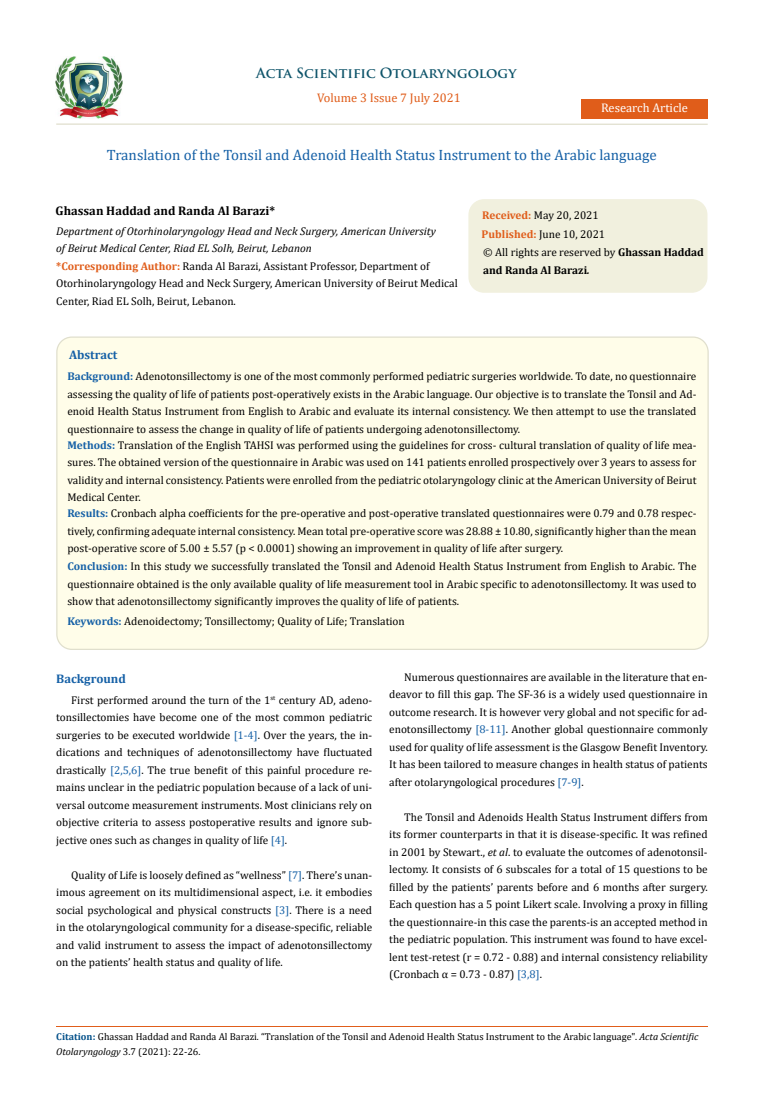
<style>
.page{position:relative;width:764px;height:1110px;background:#fff}
.page>*{position:absolute;margin:0;border:0;box-sizing:border-box;transform-origin:0 0}
.t1{font:15px "Cambria";color:#1560a6}
.t2{font:700 13.75px "Trajan Pro";color:#0e546a}
.t3{font:700 12.5px "Cambria";color:#000}
.t4{font:12.5px "Cambria";color:#e05d1a}
.t5{font:700 12.5px "Cambria";color:#1560a6}
.t6{font:12.5px "Cambria";color:#fff}
.t7{font:11.25px/17.5px "Cambria";color:#000;text-align:justify}
.t8{font:700 11.25px/17.5px "Cambria";color:#000}
.t9{font:10px/15px "Cambria";color:#000}
.s1{font-style:italic}
.s2{font-weight:700;color:#e05d1a}
.s3{font-weight:400}
.s4{font-weight:700;color:#1560a6}
.s5{color:#1560a6}
.s6{font-weight:700;color:#035089}
</style>
<div class="page">
<img style="left:56px;top:57px;width:66px;height:61px">
<div style="left:581px;top:99px;width:126px;height:20px;background:#e05d1a"></div>
<div style="left:469px;top:200px;width:238px;height:92px;background:#f1f0de;border-radius:15px"></div>
<div style="left:468px;top:199px;width:239px;height:94px;border:1px solid #f1f0de;border-radius:15px"></div>
<div style="left:57px;top:337px;width:651px;height:312px;background:#fffde9;border-radius:15px"></div>
<hr style="left:56px;top:1026px;width:651px;height:1px;background:#e05d1a">
<hr style="left:56px;top:123px;width:651px;height:2px;background:#e0dfcd">
<p class="t2" style="left:256px;top:64px;width:262px">Acta Scientific Otolaryngology</p>
<p class="t4" style="left:317px;top:91px;width:145px">Volume 3 Issue 7 July 2021</p>
<p class="t6" style="left:601px;top:100px;width:89px">Research Article</p>
<h1 class="t1" style="left:107px;top:146px;width:551px">Translation of the Tonsil and Adenoid Health Status Instrument to the Arabic language</h1>
<p class="t3" style="left:56px;top:202px;width:221px">Ghassan Haddad and Randa Al Barazi*</p>
<p class="t7" style="left:56px;top:222px;width:403px;text-align:left"><span class="s1">Department of Otorhinolaryngology Head and Neck Surgery, American University<br>of Beirut Medical Center, Riad EL Solh, Beirut, Lebanon<br></span><span class="s2">*Corresponding Author:</span> Randa Al Barazi, Assistant Professor, Department of Otorhinolaryngology Head and Neck Surgery, American University of Beirut Medical Center, Riad EL Solh, Beirut, Lebanon.</p>
<p class="t5" style="left:69px;top:346px;width:50px">Abstract</p>
<p class="t7" style="left:481px;top:206px;width:125px;line-height:19.1px"><span class="s2">Received:</span> May 20, 2021<br><span class="s2">Published:</span> June 10, 2021</p>
<p class="t8" style="left:483px;top:243px;width:222px"><span class="s3">© All rights are reserved by</span> Ghassan Haddad and Randa Al Barazi<span class="s1">.</span></p>
<p class="t7" style="left:67px;top:367px;width:630px"><span class="s4">Background:</span> Adenotonsillectomy is one of the most commonly performed pediatric surgeries worldwide. To date, no questionnaire assessing the quality of life of patients post-operatively exists in the Arabic language. Our objective is to translate the Tonsil and Ad&shy;enoid Health Status Instrument from English to Arabic and evaluate its internal consistency. We then attempt to use the translated questionnaire to assess the change in quality of life of patients undergoing adenotonsillectomy.</p>
<p class="t7" style="left:67px;top:436px;width:630px"><span class="s4">Methods:</span> Translation of the English TAHSI was performed using the guidelines for cross- cultural translation of quality of life mea&shy;sures. The obtained version of the questionnaire in Arabic was used on 141 patients enrolled prospectively over 3 years to assess for validity and internal consistency. Patients were enrolled from the pediatric otolaryngology clinic at the American University of Beirut Medical Center.</p>
<p class="t7" style="left:67px;top:505px;width:631px;text-align:left"><span class="s4">Results:</span> Cronbach alpha coefficients for the pre-operative and post-operative translated questionnaires were 0.79 and 0.78 respec&shy;tively, confirming adequate internal consistency. Mean total pre-operative score was 28.88 ± 10.80, significantly higher than the mean post-operative score of 5.00 ± 5.57 (p &lt; 0.0001) showing an improvement in quality of life after surgery.<br><span class="s4">Conclusion:</span> In this study we successfully translated the Tonsil and Adenoid Health Status Instrument from English to Arabic. The questionnaire obtained is the only available quality of life measurement tool in Arabic specific to adenotonsillectomy. It was used to show that adenotonsillectomy significantly improves the quality of life of patients.</p>
<p class="t7" style="left:67px;top:612px;width:339px"><span class="s4">Keywords:</span> Adenoidectomy; Tonsillectomy; Quality of Life; Translation</p>
<p class="t5" style="left:56px;top:670px;width:71px">Background</p>
<p class="t7" style="left:56px;top:691px;width:317px;text-indent:15px">First performed around the turn of the 1<sup>st</sup> century AD, adeno&shy;tonsillectomies have become one of the most common pediatric surgeries to be executed worldwide <span class="s5">[1-4]</span>. Over the years, the in&shy;dications and techniques of adenotonsillectomy have fluctuated drastically <span class="s5">[2,5,6]</span>. The true benefit of this painful procedure re&shy;mains unclear in the pediatric population because of a lack of uni&shy;versal outcome measurement instruments. Most clinicians rely on objective criteria to assess postoperative results and ignore sub&shy;jective ones such as changes in quality of life <span class="s5">[4]</span>.</p>
<p class="t7" style="left:56px;top:866px;width:317px;text-indent:15px">Quality of Life is loosely defined as “wellness” <span class="s5">[7]</span>. There’s unan&shy;imous agreement on its multidimensional aspect, i.e. it embodies social psychological and physical constructs <span class="s5">[3]</span>. There is a need in the otolaryngological community for a disease-specific, reliable and valid instrument to assess the impact of adenotonsillectomy on the patients’ health status and quality of life.</p>
<p class="t7" style="left:389px;top:668px;width:320px;text-indent:15px">Numerous questionnaires are available in the literature that en&shy;deavor to fill this gap. The SF-36 is a widely used questionnaire in outcome research. It is however very global and not specific for ad&shy;enotonsillectomy <span class="s5">[8-11]</span>. Another global questionnaire commonly used for quality of life assessment is the Glasgow Benefit Inventory.<br>It has been tailored to measure changes in health status of patients after otolaryngological procedures <span class="s5">[7-9]</span>.</p>
<p class="t7" style="left:389px;top:808px;width:320px;text-indent:15px">The Tonsil and Adenoids Health Status Instrument differs from its former counterparts in that it is disease-specific. It was refined in 2001 by Stewart., <span class="s1">et al</span>. to evaluate the outcomes of adenotonsil&shy;lectomy. It consists of 6 subscales for a total of 15 questions to be filled by the patients’ parents before and 6 months after surgery.<br>Each question has a 5 point Likert scale. Involving a proxy in filling the questionnaire-in this case the parents-is an accepted method in the pediatric population. This instrument was found to have excel&shy;lent test-retest (r = 0.72 - 0.88) and internal consistency reliability (Cronbach α = 0.73 - 0.87) <span class="s5">[3,8]</span>.</p>
<p class="t9" style="left:56px;top:1029px;width:643px"><span class="s6">Citation:</span> Ghassan Haddad and Randa Al Barazi<span class="s1">.</span> “Translation of the Tonsil and Adenoid Health Status Instrument to the Arabic language". <span class="s1">Acta Scientific<br>Otolaryngology</span> 3.7 (2021): 22-26.</p>
</div>
